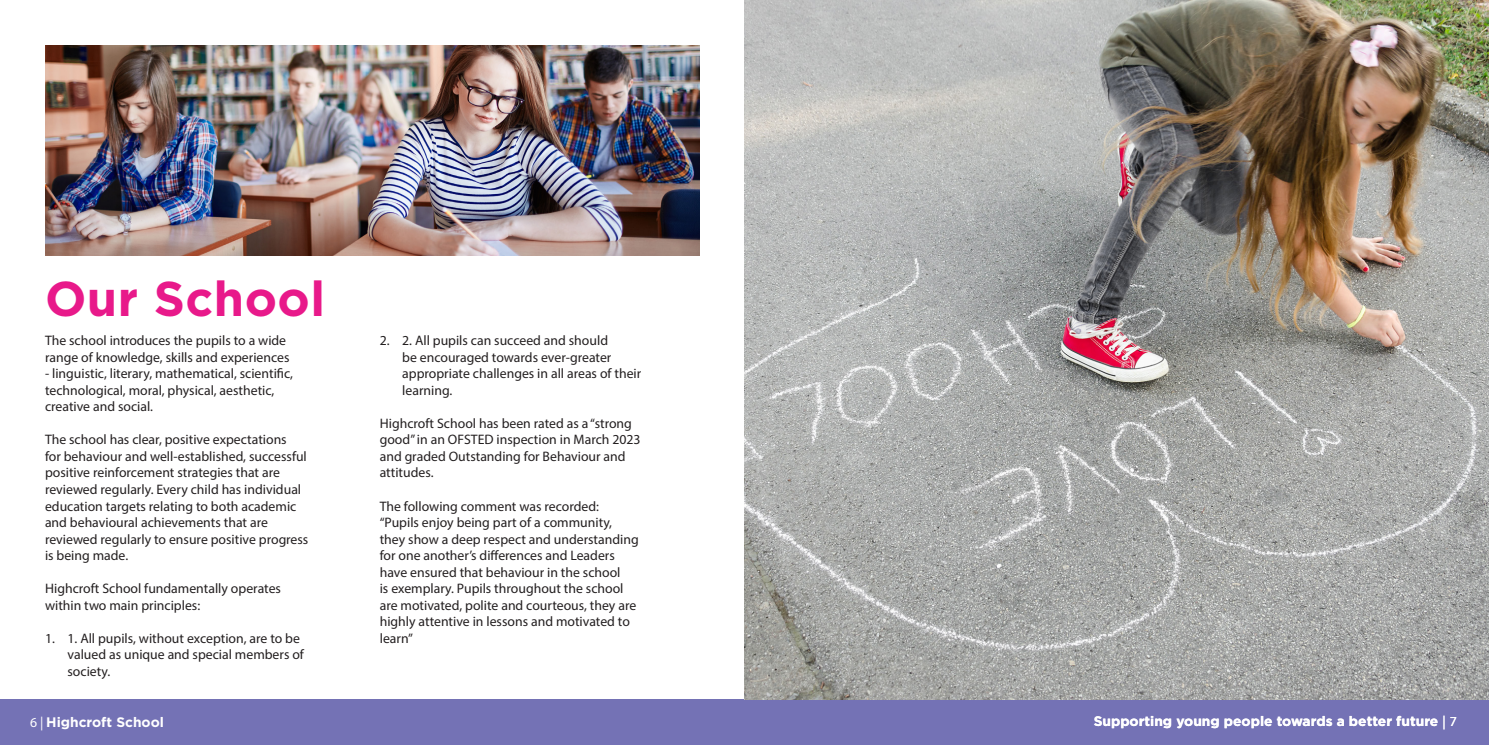
<style>
.page{position:relative;width:1489px;height:745px;background:#fff}
.page>*{position:absolute;margin:0;border:0;box-sizing:border-box;transform-origin:0 0}
.t1{font:700 48.75px "Gotham";letter-spacing:.01em;color:#e8198a}
.t2{font:13.75px/16.5px "Myriad Pro";color:#231f20}
.t3{font:700 13.75px "Gotham";color:#fff}
.s1{font-family:"Myriad Pro";font-weight:400}
</style>
<div class="page">
<div style="left:0;top:699px;width:1488px;height:45px;background:#7472b5"></div>
<img style="left:744px;top:0;width:744px;height:699px">
<img style="left:45px;top:45px;width:654px;height:210px">
<p class="t1" style="left:45px;top:270px;width:282px">Our School</p>
<p class="t2" style="left:45px;top:332px;width:246px">The school introduces the pupils to a wide range of knowledge, skills and experiences</p>
<p class="t2" style="left:45px;top:365px;width:249px">- linguistic, literary, mathematical, scientific, technological, moral, physical, aesthetic, creative and social.</p>
<p class="t2" style="left:45px;top:431px;width:265px">The school has clear, positive expectations<br>for behaviour and well-established, successful positive reinforcement strategies that are reviewed regularly. Every child has individual education targets relating to both academic and behavioural achievements that are reviewed regularly to ensure positive progress is being made.</p>
<p class="t2" style="left:45px;top:579px;width:237px">Highcroft School fundamentally operates within two main principles:</p>
<p class="t2" style="left:68px;top:629px;width:238px;text-indent:-22px">1. 1. All pupils, without exception, are to be valued as unique and special members of society.</p>
<p class="t3" style="left:30px;top:713px;width:135px"><span class="s1">6 |</span> Highcroft School</p>
<p class="t2" style="left:402px;top:332px;width:240px;text-indent:-22px">2. 2. All pupils can succeed and should<br>be encouraged towards ever-greater appropriate challenges in all areas of their learning.</p>
<p class="t2" style="left:380px;top:414px;width:262px">Highcroft School has been rated as a “strong good” in an OFSTED inspection in March 2023 and graded Outstanding for Behaviour and attitudes.</p>
<p class="t2" style="left:380px;top:497px;width:221px">The following comment was recorded:</p>
<p class="t2" style="left:380px;top:513px;width:260px">“Pupils enjoy being part of a community, they show a deep respect and understanding for one another’s differences and Leaders have ensured that behaviour in the school<br>is exemplary. Pupils throughout the school are motivated, polite and courteous, they are highly attentive in lessons and motivated to learn”</p>
<p class="t3" style="left:1093px;top:713px;width:365px">Supporting young people towards a better future <span class="s1">| 7</span></p>
</div>
